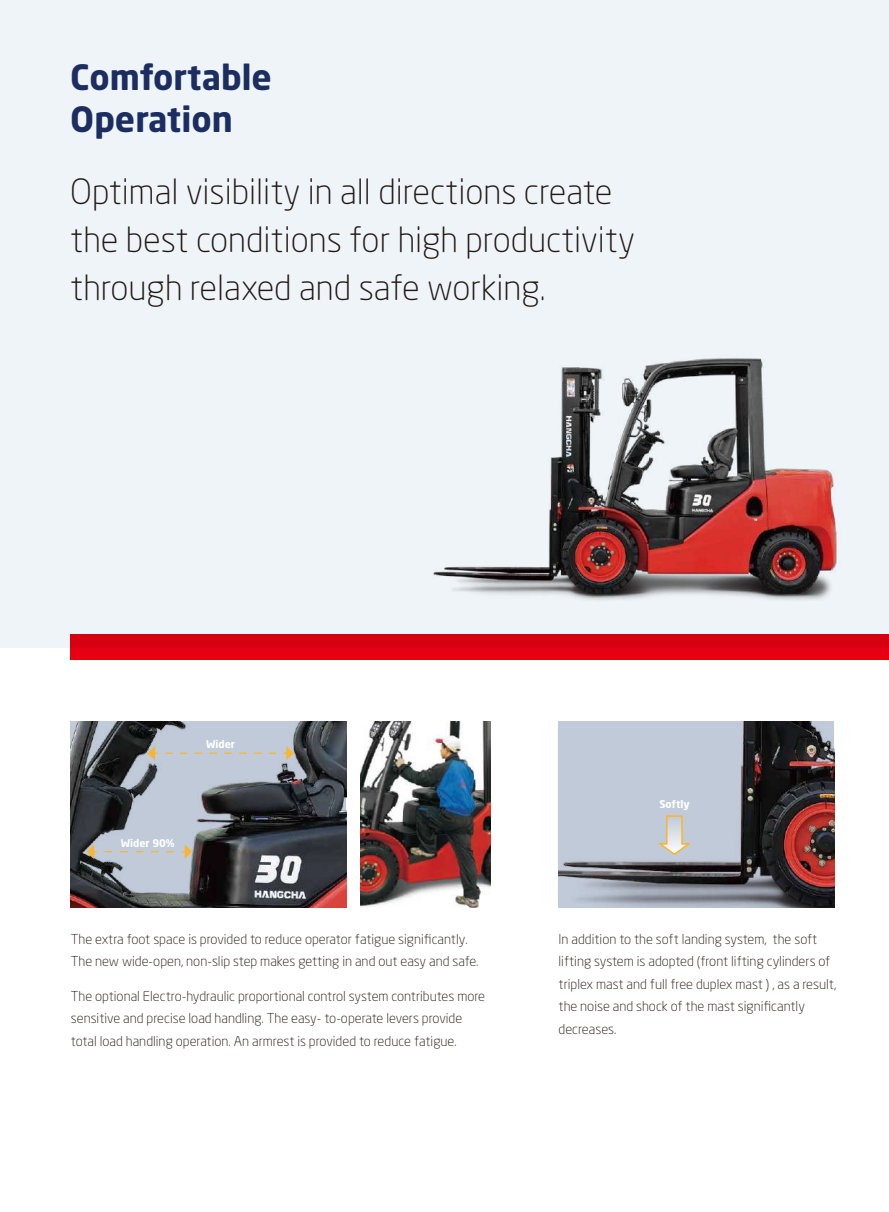
<style>
.page{position:relative;width:889px;height:1212px;background:#fff}
.page>*{position:absolute;margin:0;border:0;box-sizing:border-box;transform-origin:0 0}
.t1{font:300 34.5px/48px "Neo Sans Std";color:#221815}
.t2{font:700 34.5px/42px "Neo Sans Std";color:#1c2e61}
.t3{font:300 13.5px/22.5px "Neo Sans Std";color:#221815}
.t4{font:700 10.5px "Neo Sans Std";color:#fff}
</style>
<div class="page">
<div style="left:0;top:0;width:889px;height:647px;background:#eef4f7"></div>
<img style="left:433px;top:358px;width:404px;height:242px">
<img style="left:360px;top:721px;width:130px;height:187px">
<img style="left:70px;top:721px;width:276px;height:187px">
<svg style="left:148px;top:746px;width:10px;height:14px"></svg>
<svg style="left:165px;top:746px;width:128px;height:14px;background:#c4c8cc"></svg>
<svg style="left:87px;top:844px;width:10px;height:15px"></svg>
<svg style="left:105px;top:844px;width:87px;height:15px"></svg>
<img style="left:558px;top:721px;width:276px;height:187px">
<svg style="left:655px;top:814px;width:38px;height:42px;background:#cfceca"></svg>
<div style="left:70px;top:635px;width:819px;height:25px;background:linear-gradient(to right,#d01,#d01)"></div>
<h1 class="t2" style="left:70px;top:56px;width:203px">Comfortable<br>Operation</h1>
<h1 class="t1" style="left:70px;top:167px;width:566px">Optimal visibility in all directions create the best conditions for high productivity through relaxed and safe working.</h1>
<p class="t4" style="left:206px;top:737px;width:31px">Wider</p>
<p class="t4" style="left:121px;top:836px;width:56px">Wider 90%</p>
<p class="t3" style="left:71px;top:927px;width:409px">The extra foot space is provided to reduce operator fatigue significantly.<br>The new wide-open, non-slip step makes getting in and out easy and safe.</p>
<p class="t3" style="left:71px;top:984px;width:416px">The optional Electro-hydraulic proportional control system contributes more sensitive and precise load handling. The easy- to-operate levers provide total load handling operation. An armrest is provided to reduce fatigue.</p>
<p class="t4" style="left:659px;top:797px;width:32px">Softly</p>
<p class="t3" style="left:558px;top:927px;width:279px">In addition to the soft landing system, the soft lifting system is adopted (front lifting cylinders of triplex mast and full free duplex mast ) , as a result, the noise and shock of the mast significantly decreases.</p>
</div>
